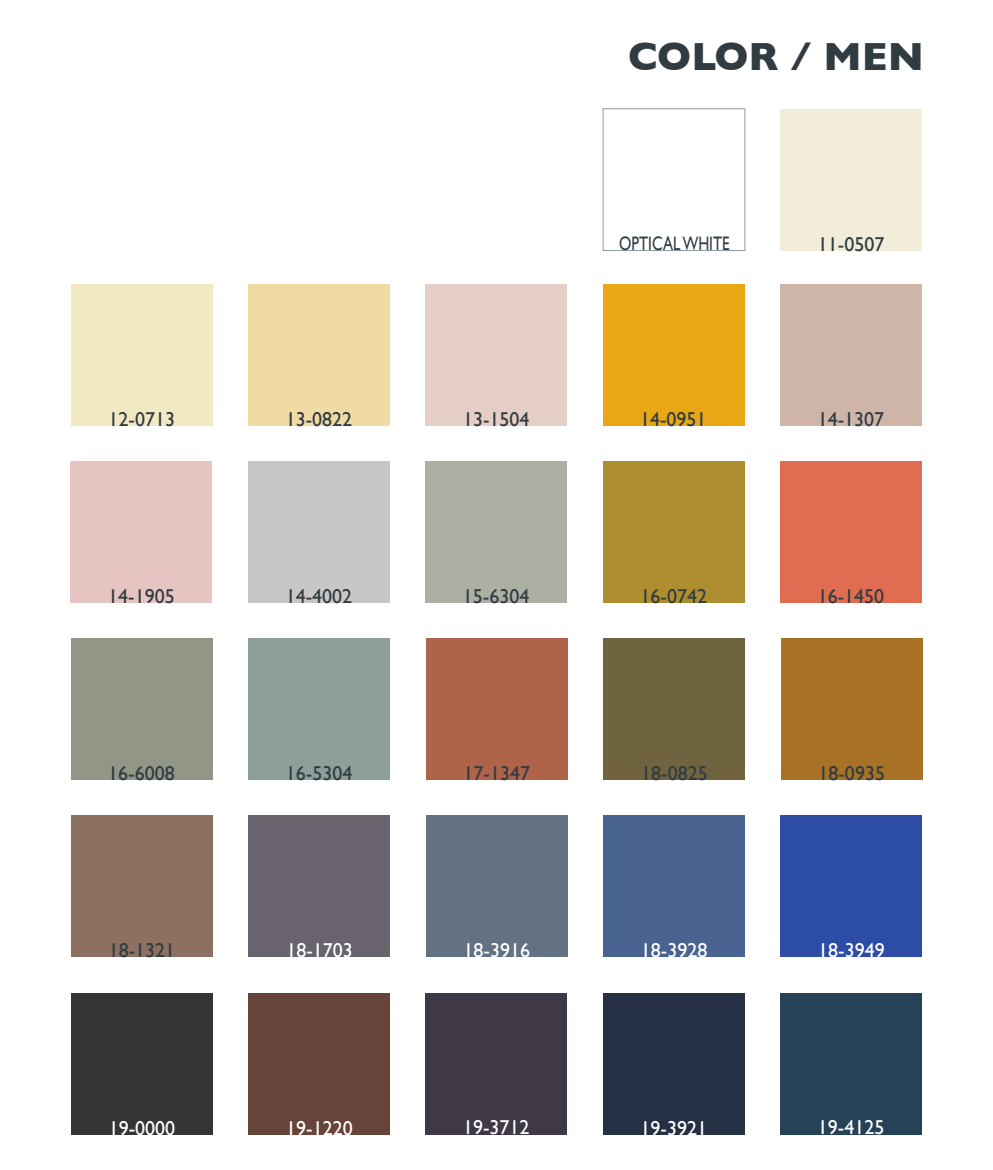
<style>
.page{position:relative;width:993px;height:1170px;background:#fff}
.page>*{position:absolute;margin:0;border:0;box-sizing:border-box;transform-origin:0 0}
.t1{font:700 40px "Gill Sans";color:#303b42}
.t2{font:20px "Gill Sans";color:#303b42}
.t3{font:20px "Gill Sans";color:#fff}
.t4{font:19.5px "Gill Sans";color:#303b42;scale:.77 1}
</style>
<div class="page">
<div style="left:602px;top:108px;width:143px;height:143px;border:1px solid #8e9aa1"></div>
<div style="left:780px;top:109px;width:141px;height:141px;background:#f2edd8"></div>
<div style="left:248px;top:284px;width:142px;height:142px;background:#efdba3"></div>
<div style="left:425px;top:284px;width:142px;height:142px;background:#e5cec6"></div>
<div style="left:602px;top:283px;width:142px;height:142px;background:#e8a816"></div>
<div style="left:779px;top:283px;width:142px;height:142px;background:#ceb5a8"></div>
<div style="left:70px;top:461px;width:142px;height:141px;background:#e5c4c1"></div>
<div style="left:248px;top:461px;width:142px;height:141px;background:#c9c6c6"></div>
<div style="left:425px;top:461px;width:142px;height:141px;background:#adafa3"></div>
<div style="left:602px;top:461px;width:142px;height:141px;background:#af8e30"></div>
<div style="left:779px;top:461px;width:142px;height:141px;background:#e06d51"></div>
<div style="left:71px;top:638px;width:141px;height:142px;background:#919687"></div>
<div style="left:426px;top:638px;width:142px;height:142px;background:#af6349"></div>
<div style="left:603px;top:638px;width:142px;height:142px;background:#70633f"></div>
<div style="left:780px;top:638px;width:142px;height:142px;background:#a87226"></div>
<div style="left:71px;top:815px;width:142px;height:142px;background:#8c7060"></div>
<div style="left:248px;top:815px;width:142px;height:142px;background:#68636d"></div>
<div style="left:425px;top:815px;width:142px;height:142px;background:#637282"></div>
<div style="left:603px;top:815px;width:141px;height:142px;background:#496391"></div>
<div style="left:780px;top:815px;width:142px;height:142px;background:#2d4ca5"></div>
<div style="left:71px;top:992px;width:142px;height:142px;background:#353535"></div>
<div style="left:248px;top:993px;width:142px;height:142px;background:#66443a"></div>
<div style="left:425px;top:992px;width:142px;height:142px;background:#3f3847"></div>
<div style="left:602px;top:993px;width:142px;height:142px;background:#263044"></div>
<div style="left:779px;top:992px;width:142px;height:142px;background:#264256"></div>
<div style="left:71px;top:284px;width:142px;height:142px;background:#f2e8c1"></div>
<div style="left:248px;top:638px;width:142px;height:142px;background:#8ca099"></div>
<h1 class="t1" style="left:628px;top:33px;width:297px">COLOR / MEN</h1>
<p class="t2" style="left:109px;top:407px;width:68px">12-0713</p>
<p class="t4" style="left:619px;top:231px;width:145px">OPTICAL WHITE</p>
<p class="t2" style="left:817px;top:232px;width:68px">11-0507</p>
<p class="t2" style="left:286px;top:407px;width:68px">13-0822</p>
<p class="t2" style="left:463px;top:407px;width:68px">13-1504</p>
<p class="t2" style="left:640px;top:407px;width:68px">14-0951</p>
<p class="t2" style="left:817px;top:407px;width:68px">14-1307</p>
<p class="t2" style="left:108px;top:584px;width:68px">14-1905</p>
<p class="t2" style="left:286px;top:584px;width:68px">14-4002</p>
<p class="t2" style="left:462px;top:584px;width:68px">15-6304</p>
<p class="t2" style="left:640px;top:584px;width:68px">16-0742</p>
<p class="t2" style="left:817px;top:584px;width:68px">16-1450</p>
<p class="t2" style="left:108px;top:761px;width:68px">16-6008</p>
<p class="t2" style="left:286px;top:761px;width:68px">16-5304</p>
<p class="t2" style="left:463px;top:761px;width:68px">17-1347</p>
<p class="t2" style="left:641px;top:761px;width:68px">18-0825</p>
<p class="t2" style="left:818px;top:761px;width:68px">18-0935</p>
<p class="t2" style="left:109px;top:938px;width:68px">18-1321</p>
<p class="t3" style="left:286px;top:938px;width:68px">18-1703</p>
<p class="t3" style="left:463px;top:938px;width:68px">18-3916</p>
<p class="t3" style="left:640px;top:938px;width:68px">18-3928</p>
<p class="t3" style="left:817px;top:938px;width:68px">18-3949</p>
<p class="t3" style="left:109px;top:1116px;width:68px">19-0000</p>
<p class="t3" style="left:286px;top:1116px;width:68px">19-1220</p>
<p class="t3" style="left:463px;top:1115px;width:68px">19-3712</p>
<p class="t3" style="left:640px;top:1116px;width:68px">19-3921</p>
<p class="t3" style="left:817px;top:1115px;width:68px">19-4125</p>
</div>
